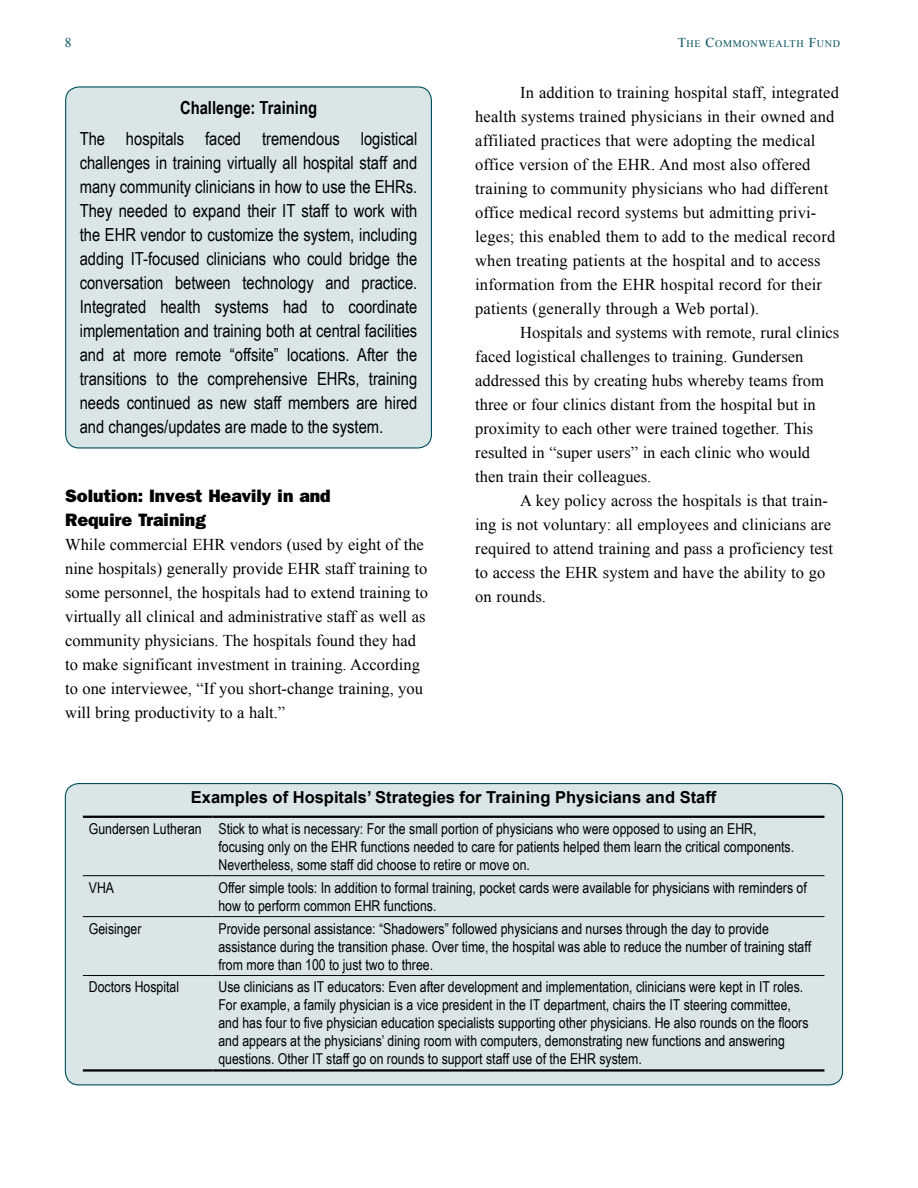
<style>
.page{position:relative;width:918px;height:1188px;background:#fff}
.page>*{position:absolute;margin:0;border:0;box-sizing:border-box;transform-origin:0 0}
.Box_text{font:18px/24px "Arial Narrow";color:#000;text-align:justify}
.Head_B_-_Franklin{font:18px/24px "ITC Franklin Gothic Std Hvy";color:#000}
.Box_head{font:700 18px "Arial Narrow";color:#000}
.BT_2_-_Times_IB{font:16.5px/24px "Times New Roman";letter-spacing:.005em;color:#000}
.BT_-_Times_IB{font:16.5px/24px "Times New Roman";color:#000}
.Table_Head{font:700 16.5px "Arial";color:#000}
.Table_text{font:15px/18px "Arial Narrow";color:#000}
.t1{font:13.5px "Times New Roman";color:#004f5a}
.t2{font:10.2px "Times New Roman";letter-spacing:.065em;color:#004f5a}
.s1{font-size:13.5px}
</style>
<div class="page">
<div style="left:65px;top:784px;width:778px;height:301px;background:#d9e5e6;border-radius:14px"></div>
<hr style="left:83px;top:816px;width:129px;height:2px;background:#000">
<hr style="left:212px;top:816px;width:612px;height:2px;background:#000">
<hr style="left:83px;top:1069px;width:129px;height:3px;background:#000">
<hr style="left:212px;top:1069px;width:612px;height:3px;background:#000">
<hr style="left:83px;top:875px;width:129px;height:1px;background:#000">
<hr style="left:212px;top:875px;width:612px;height:1px;background:#000">
<hr style="left:83px;top:916px;width:129px;height:1px;background:#000">
<hr style="left:212px;top:916px;width:612px;height:1px;background:#000">
<hr style="left:83px;top:975px;width:129px;height:1px;background:#000">
<hr style="left:212px;top:975px;width:612px;height:1px;background:#000">
<div style="left:66px;top:87px;width:365px;height:361px;background:#d9e5e6;border-radius:14px"></div>
<div style="left:65px;top:86px;width:367px;height:363px;border:1px solid #004f5a;border-radius:14px"></div>
<p class="t1" style="left:65px;top:34px;width:8px">8</p>
<p class="t2" style="left:678px;top:37px;width:164px"><span class="s1">T</span>HE <span class="s1">C</span>OMMONWEALTH <span class="s1">F</span>UND</p>
<p class="BT_2_-_Times_IB" style="left:475px;top:80px;width:365px;text-indent:45px">In addition to training hospital staff, integrated health systems trained physicians in their owned and affiliated practices that were adopting the medical office version of the EHR. And most also offered training to community physicians who had different office medical record systems but admitting privi&shy;leges; this enabled them to add to the medical record when treating patients at the hospital and to access information from the EHR hospital record for their patients (generally through a Web portal).</p>
<p class="BT_2_-_Times_IB" style="left:475px;top:320px;width:366px;text-indent:45px">Hospitals and systems with remote, rural clinics faced logistical challenges to training. Gundersen addressed this by creating hubs whereby teams from three or four clinics distant from the hospital but in proximity to each other were trained together. This resulted in “super users” in each clinic who would then train their colleagues.</p>
<p class="BT_2_-_Times_IB" style="left:475px;top:488px;width:359px;text-indent:45px">A key policy across the hospitals is that train&shy;ing is not voluntary: all employees and clinicians are required to attend training and pass a proficiency test to access the EHR system and have the ability to go on rounds.</p>
<p class="Box_head" style="left:180px;top:94px;width:138px">Challenge: Training</p>
<p class="Box_text" style="left:80px;top:126px;width:339px">The hospitals faced tremendous logistical challenges in training virtually all hospital staff and many community clinicians in how to use the EHRs.<br>They needed to expand their IT staff to work with the EHR vendor to customize the system, including adding IT-focused clinicians who could bridge the conversation between technology and practice.<br>Integrated health systems had to coordinate implementation and training both at central facilities and at more remote “offsite” locations. After the transitions to the comprehensive EHRs, training needs continued as new staff members are hired and changes/updates are made to the system.</p>
<p class="Head_B_-_Franklin" style="left:65px;top:483px;width:267px">Solution: Invest Heavily in and<br>Require Training</p>
<p class="BT_-_Times_IB" style="left:65px;top:532px;width:365px">While commercial EHR vendors (used by eight of the nine hospitals) generally provide EHR staff training to some personnel, the hospitals had to extend training to virtually all clinical and administrative staff as well as community physicians. The hospitals found they had to make significant investment in training. According to one interviewee, “If you short-change training, you will bring productivity to a halt.”</p>
<p class="Table_Head" style="left:191px;top:786px;width:527px">Examples of Hospitals’ Strategies for Training Physicians and Staff</p>
<p class="Table_text" style="left:89px;top:819px;width:114px">Gundersen Lutheran</p>
<p class="Table_text" style="left:218px;top:819px;width:577px">Stick to what is necessary: For the small portion of physicians who were opposed to using an EHR, focusing only on the EHR functions needed to care for patients helped them learn the critical components.<br>Nevertheless, some staff did choose to retire or move on.</p>
<p class="Table_text" style="left:89px;top:878px;width:27px">VHA</p>
<p class="Table_text" style="left:218px;top:878px;width:590px">Offer simple tools: In addition to formal training, pocket cards were available for physicians with reminders of how to perform common EHR functions.</p>
<p class="Table_text" style="left:89px;top:919px;width:54px">Geisinger</p>
<p class="Table_text" style="left:218px;top:919px;width:594px">Provide personal assistance: “Shadowers” followed physicians and nurses through the day to provide assistance during the transition phase. Over time, the hospital was able to reduce the number of training staff from more than 100 to just two to three.</p>
<p class="Table_text" style="left:89px;top:978px;width:92px">Doctors Hospital</p>
<p class="Table_text" style="left:218px;top:978px;width:592px">Use clinicians as IT educators: Even after development and implementation, clinicians were kept in IT roles.<br>For example, a family physician is a vice president in the IT department, chairs the IT steering committee, and has four to five physician education specialists supporting other physicians. He also rounds on the floors and appears at the physicians’ dining room with computers, demonstrating new functions and answering questions. Other IT staff go on rounds to support staff use of the EHR system.</p>
</div>
